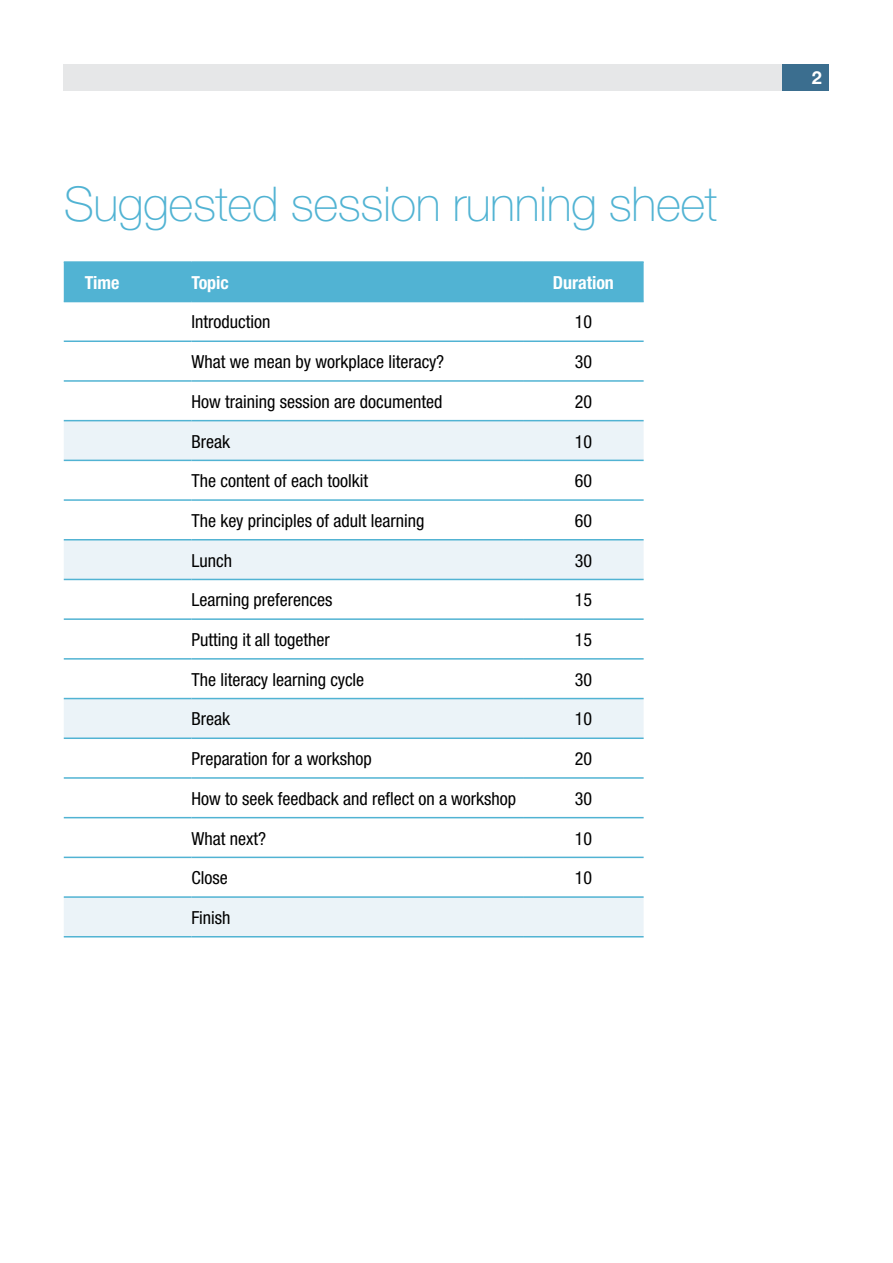
<style>
.page{position:relative;width:893px;height:1263px;background:#fff}
.page>*{position:absolute;margin:0;border:0;box-sizing:border-box;transform-origin:0 0}
.t1{font:100 48px "Helvetica Neue";letter-spacing:-.01em;color:#51b3d3}
.t2{font:condensed 18px "Helvetica Neue";color:#000}
.t3{font:700 condensed 18px "Helvetica Neue";color:#fff}
.t4{font:700 18px "Helvetica Neue";color:#fff}
</style>
<div class="page">
<div style="left:64px;top:64px;width:765px;height:26px;background:#e6e7e8"></div>
<div style="left:782px;top:64px;width:47px;height:26px;background:#3b6e8f"></div>
<div style="left:64px;top:263px;width:580px;height:38px;background:#51b3d3"></div>
<svg style="left:64px;top:421px;width:580px;height:515px"></svg>
<svg style="left:64px;top:461px;width:580px;height:78px"></svg>
<hr style="left:64px;top:261px;width:127px;height:2px;background:#51b3d3">
<hr style="left:191px;top:261px;width:332px;height:2px;background:#51b3d3">
<hr style="left:523px;top:261px;width:121px;height:2px;background:#51b3d3">
<hr style="left:64px;top:301px;width:127px;height:1px;background:#51b3d3">
<hr style="left:191px;top:301px;width:332px;height:1px;background:#51b3d3">
<hr style="left:523px;top:301px;width:121px;height:1px;background:#51b3d3">
<hr style="left:64px;top:340px;width:127px;height:2px;background:#51b3d3">
<hr style="left:191px;top:340px;width:332px;height:2px;background:#51b3d3">
<hr style="left:523px;top:340px;width:121px;height:2px;background:#51b3d3">
<hr style="left:64px;top:380px;width:127px;height:2px;background:#51b3d3">
<hr style="left:191px;top:380px;width:332px;height:2px;background:#51b3d3">
<hr style="left:523px;top:380px;width:121px;height:2px;background:#51b3d3">
<hr style="left:64px;top:420px;width:127px;height:1px;background:#51b3d3">
<hr style="left:191px;top:420px;width:332px;height:1px;background:#51b3d3">
<hr style="left:523px;top:420px;width:121px;height:1px;background:#51b3d3">
<hr style="left:64px;top:460px;width:127px;height:1px;background:#51b3d3">
<hr style="left:191px;top:460px;width:332px;height:1px;background:#51b3d3">
<hr style="left:523px;top:460px;width:121px;height:1px;background:#51b3d3">
<hr style="left:64px;top:499px;width:127px;height:2px;background:#51b3d3">
<hr style="left:191px;top:499px;width:332px;height:2px;background:#51b3d3">
<hr style="left:523px;top:499px;width:121px;height:2px;background:#51b3d3">
<hr style="left:64px;top:539px;width:127px;height:1px;background:#51b3d3">
<hr style="left:191px;top:539px;width:332px;height:1px;background:#51b3d3">
<hr style="left:523px;top:539px;width:121px;height:1px;background:#51b3d3">
<hr style="left:64px;top:579px;width:127px;height:1px;background:#51b3d3">
<hr style="left:191px;top:579px;width:332px;height:1px;background:#51b3d3">
<hr style="left:523px;top:579px;width:121px;height:1px;background:#51b3d3">
<hr style="left:64px;top:618px;width:127px;height:2px;background:#51b3d3">
<hr style="left:191px;top:618px;width:332px;height:2px;background:#51b3d3">
<hr style="left:523px;top:618px;width:121px;height:2px;background:#51b3d3">
<hr style="left:64px;top:658px;width:127px;height:2px;background:#51b3d3">
<hr style="left:191px;top:658px;width:332px;height:2px;background:#51b3d3">
<hr style="left:523px;top:658px;width:121px;height:2px;background:#51b3d3">
<hr style="left:64px;top:698px;width:127px;height:1px;background:#51b3d3">
<hr style="left:191px;top:698px;width:332px;height:1px;background:#51b3d3">
<hr style="left:523px;top:698px;width:121px;height:1px;background:#51b3d3">
<hr style="left:64px;top:737px;width:127px;height:2px;background:#51b3d3">
<hr style="left:191px;top:737px;width:332px;height:2px;background:#51b3d3">
<hr style="left:523px;top:737px;width:121px;height:2px;background:#51b3d3">
<hr style="left:64px;top:777px;width:127px;height:2px;background:#51b3d3">
<hr style="left:191px;top:777px;width:332px;height:2px;background:#51b3d3">
<hr style="left:523px;top:777px;width:121px;height:2px;background:#51b3d3">
<hr style="left:64px;top:817px;width:127px;height:1px;background:#51b3d3">
<hr style="left:191px;top:817px;width:332px;height:1px;background:#51b3d3">
<hr style="left:523px;top:817px;width:121px;height:1px;background:#51b3d3">
<hr style="left:64px;top:857px;width:127px;height:1px;background:#51b3d3">
<hr style="left:191px;top:857px;width:332px;height:1px;background:#51b3d3">
<hr style="left:523px;top:857px;width:121px;height:1px;background:#51b3d3">
<hr style="left:64px;top:896px;width:127px;height:2px;background:#51b3d3">
<hr style="left:191px;top:896px;width:332px;height:2px;background:#51b3d3">
<hr style="left:523px;top:896px;width:121px;height:2px;background:#51b3d3">
<hr style="left:64px;top:936px;width:127px;height:1px;background:#51b3d3">
<hr style="left:191px;top:936px;width:332px;height:1px;background:#51b3d3">
<hr style="left:523px;top:936px;width:121px;height:1px;background:#51b3d3">
<h1 class="t1" style="left:64px;top:177px;width:655px">Suggested session running sheet</h1>
<p class="t3" style="left:85px;top:271px;width:36px">Time</p>
<p class="t3" style="left:191px;top:271px;width:39px">Topic</p>
<p class="t3" style="left:553px;top:271px;width:63px">Duration</p>
<p class="t2" style="left:191px;top:312px;width:80px">Introduction</p>
<p class="t2" style="left:575px;top:312px;width:19px">10</p>
<p class="t2" style="left:191px;top:351px;width:254px">What we mean by workplace literacy?</p>
<p class="t2" style="left:575px;top:351px;width:19px">30</p>
<p class="t2" style="left:191px;top:391px;width:253px">How training session are documented</p>
<p class="t2" style="left:575px;top:391px;width:19px">20</p>
<p class="t2" style="left:191px;top:431px;width:40px">Break</p>
<p class="t2" style="left:575px;top:431px;width:19px">10</p>
<p class="t2" style="left:191px;top:470px;width:178px">The content of each toolkit</p>
<p class="t2" style="left:575px;top:470px;width:19px">60</p>
<p class="t2" style="left:191px;top:510px;width:235px">The key principles of adult learning</p>
<p class="t2" style="left:575px;top:510px;width:19px">60</p>
<p class="t2" style="left:191px;top:550px;width:42px">Lunch</p>
<p class="t2" style="left:575px;top:550px;width:19px">30</p>
<p class="t2" style="left:191px;top:590px;width:143px">Learning preferences</p>
<p class="t2" style="left:575px;top:590px;width:19px">15</p>
<p class="t2" style="left:191px;top:629px;width:140px">Putting it all together</p>
<p class="t2" style="left:575px;top:629px;width:19px">15</p>
<p class="t2" style="left:191px;top:669px;width:174px">The literacy learning cycle</p>
<p class="t2" style="left:575px;top:669px;width:19px">30</p>
<p class="t2" style="left:191px;top:709px;width:40px">Break</p>
<p class="t2" style="left:575px;top:709px;width:19px">10</p>
<p class="t2" style="left:191px;top:748px;width:182px">Preparation for a workshop</p>
<p class="t2" style="left:575px;top:748px;width:19px">20</p>
<p class="t2" style="left:191px;top:788px;width:326px">How to seek feedback and reflect on a workshop</p>
<p class="t2" style="left:575px;top:788px;width:19px">30</p>
<p class="t2" style="left:191px;top:828px;width:76px">What next?</p>
<p class="t2" style="left:575px;top:828px;width:19px">10</p>
<p class="t2" style="left:191px;top:867px;width:38px">Close</p>
<p class="t2" style="left:575px;top:867px;width:19px">10</p>
<p class="t2" style="left:191px;top:907px;width:41px">Finish</p>
<p class="t4" style="left:812px;top:66px;width:12px">2</p>
</div>
